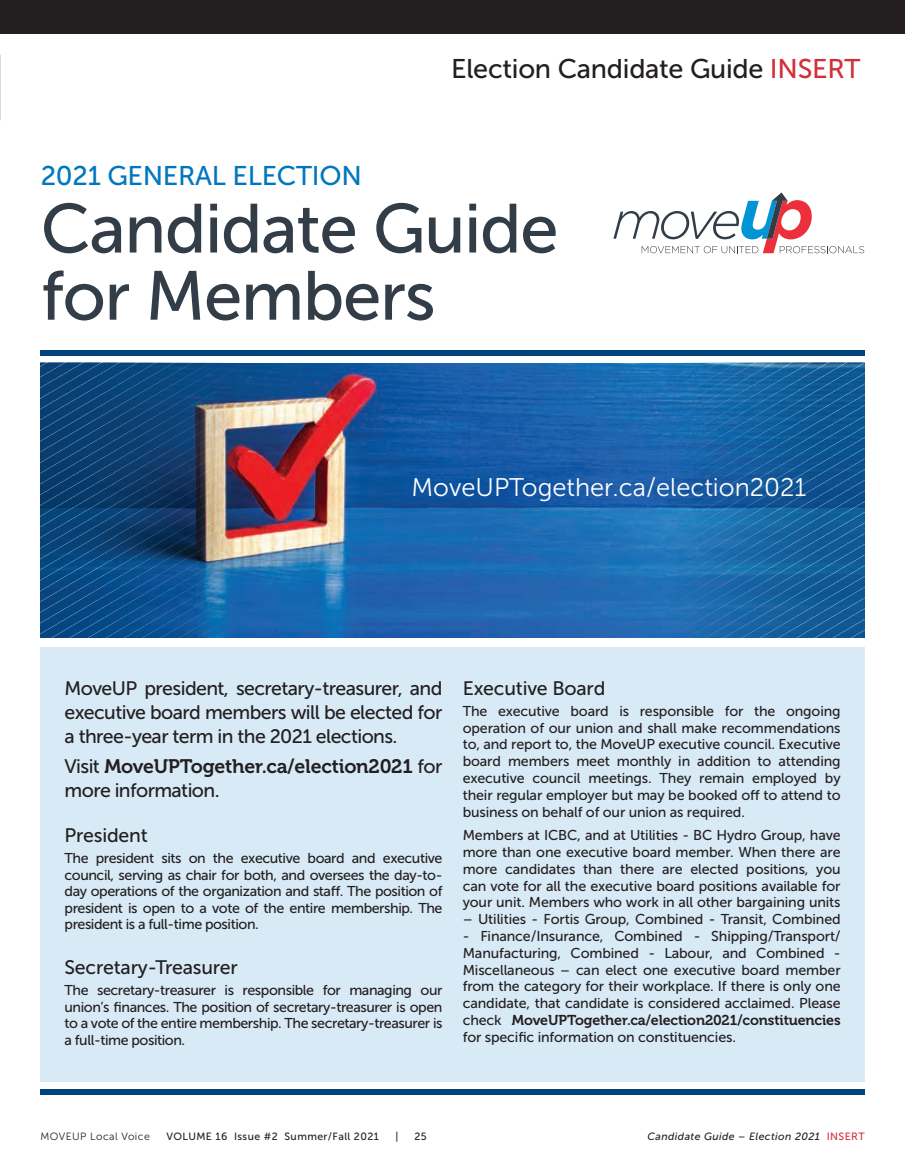
<style>
.page{position:relative;width:905px;height:1161px;background:#fff}
.page>*{position:absolute;margin:0;border:0;box-sizing:border-box;transform-origin:0 0}
.t1{font:69.15px/67.2px "Museo Sans 500";letter-spacing:-.02em;color:#323d47}
.t2{font:27px "Museo Sans 500";letter-spacing:-.01em;color:#231f20}
.t3{font:27px "Museo Sans 500";letter-spacing:-.01em;color:#0077bd}
.t4{font:25.5px "Museo Sans 300";color:#fff}
.t5{font:19.5px/24px "Museo Sans 500";letter-spacing:-.03em;color:#231f20;text-align:justify}
.t6{font:19.5px "Museo Sans 500";letter-spacing:-.01em;color:#231f20}
.t7{font:19.5px "Museo 700";letter-spacing:-.01em;color:#231f20}
.t8{font:14.25px/16.8px "Museo Sans 500";letter-spacing:-.01em;color:#231f20;text-align:justify}
.t9{font:14.25px "Museo 700";letter-spacing:-.01em;color:#231f20}
.t10{font:10.5px "Museo Sans 500";letter-spacing:.04em;color:#231f20}
.t11{font:italic 10.5px "Museo Sans 500";letter-spacing:.04em;color:#231f20}
.t12{font:10.5px "Museo Sans 300";letter-spacing:.04em;color:#231f20}
.s1{color:#d32f38}
.s2{font-family:"Museo Sans 500"}
.s3{font-style:normal;color:#d32f38}
</style>
<div class="page">
<div style="left:40px;top:1090px;width:824px;height:5px;background:#00447b"></div>
<div style="left:40px;top:647px;width:824px;height:435px;background:#d9eaf7"></div>
<div style="left:40px;top:351px;width:824px;height:5px;background:#00447b"></div>
<svg style="left:613px;top:192px;width:251px;height:61px"></svg>
<img style="left:243px;top:364px;width:419px;height:273px">
<img style="left:40px;top:362px;width:203px;height:275px">
<img style="left:662px;top:362px;width:202px;height:275px">
<div style="left:0;top:0;width:904px;height:34px;background:#231f20"></div>
<hr style="left:0;top:0;width:1px;height:34px;background:#323d47">
<h2 class="t2" style="left:451px;top:54px;width:411px">Election Candidate Guide <span class="s1">INSERT</span></h2>
<h2 class="t3" style="left:41px;top:161px;width:322px">2021 GENERAL ELECTION</h2>
<h1 class="t1" style="left:41px;top:195px;width:519px">Candidate Guide for Members</h1>
<h3 class="t4" style="left:411px;top:474px;width:396px">MoveUPTogether.ca/election2021</h3>
<h3 class="t5" style="left:65px;top:676px;width:379px">MoveUP president, secretary-treasurer, and executive board members will be elected for a three-year term in the 2021 elections.</h3>
<h3 class="t7" style="left:65px;top:756px;width:379px"><span class="s2">Visit</span> MoveUPTogether.ca/election2021 <span class="s2">for</span></h3>
<h3 class="t5" style="left:65px;top:779px;width:157px">more information.</h3>
<h3 class="t6" style="left:65px;top:825px;width:85px">President</h3>
<p class="t8" style="left:65px;top:850px;width:379px">The president sits on the executive board and executive council, serving as chair for both, and oversees the day-to&shy;day operations of the organization and staff. The position of president is open to a vote of the entire membership. The president is a full-time position.</p>
<h3 class="t6" style="left:65px;top:957px;width:175px">Secretary-Treasurer</h3>
<p class="t8" style="left:65px;top:982px;width:379px">The secretary-treasurer is responsible for managing our union’s finances. The position of secretary-treasurer is open to a vote of the entire membership. The secretary-treasurer is a full-time position.</p>
<h3 class="t6" style="left:462px;top:677px;width:144px">Executive Board</h3>
<p class="t8" style="left:462px;top:703px;width:379px">The executive board is responsible for the ongoing operation of our union and shall make recommendations to, and report to, the MoveUP executive council. Executive board members meet monthly in addition to attending executive council meetings. They remain employed by their regular employer but may be booked off to attend to business on behalf of our union as required.</p>
<p class="t8" style="left:462px;top:827px;width:379px">Members at ICBC, and at Utilities - BC Hydro Group, have more than one executive board member. When there are more candidates than there are elected positions, you can vote for all the executive board positions available for your unit. Members who work in all other bargaining units</p>
<p class="t8" style="left:462px;top:911px;width:379px">– Utilities - Fortis Group, Combined - Transit, Combined</p>
<p class="t8" style="left:462px;top:928px;width:379px">- Finance/Insurance, Combined - Shipping/Transport/ Manufacturing, Combined - Labour, and Combined - Miscellaneous – can elect one executive board member from the category for their workplace. If there is only one candidate, that candidate is considered acclaimed. Please</p>
<p class="t9" style="left:462px;top:1012px;width:379px"><span class="s2">check</span> MoveUPTogether.ca/election2021/constituencies</p>
<p class="t8" style="left:463px;top:1029px;width:275px">for specific information on constituencies.</p>
<p class="t12" style="left:40px;top:1131px;width:111px">MOVEUP Local Voice</p>
<p class="t10" style="left:166px;top:1131px;width:214px">VOLUME 16 Issue #2 Summer/Fall 2021</p>
<p class="t10" style="left:395px;top:1131px;width:4px">|</p>
<p class="t10" style="left:414px;top:1131px;width:14px">25</p>
<p class="t11" style="left:647px;top:1131px;width:218px">Candidate Guide – Election 2021 <span class="s3">INSERT</span></p>
</div>
